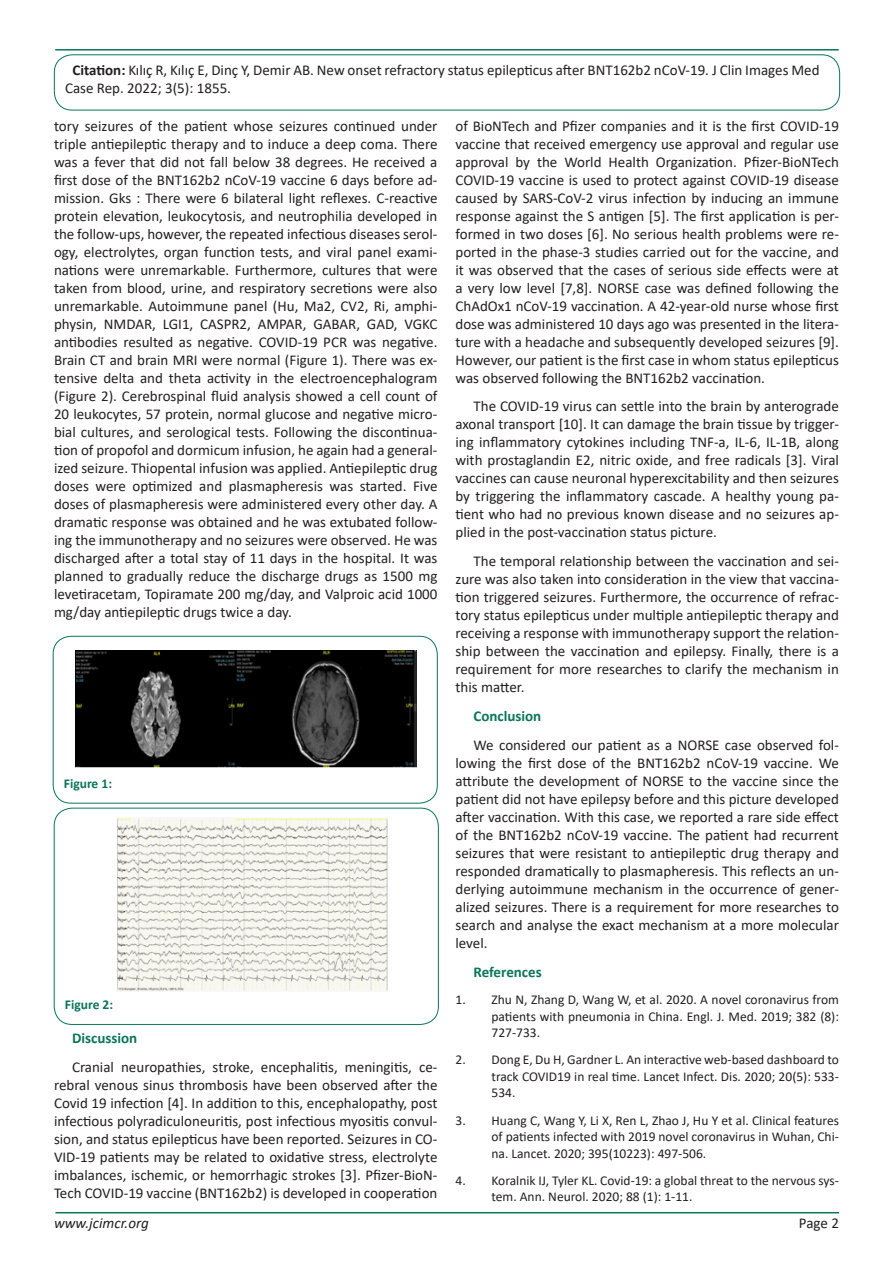
<style>
.page{position:relative;width:893px;height:1263px;background:#fff}
.page>*{position:absolute;margin:0;border:0;box-sizing:border-box;transform-origin:0 0}
.t1{font:15px/18px "Calibri";color:#231f20;text-align:justify}
.t2{font:700 15px "Calibri";color:#0a755b}
.t3{font:italic 15px "Calibri";color:#231f20}
.t4{font:13.5px/16.5px "Calibri";color:#231f20;text-align:justify}
.t5{font:700 13.5px "Calibri";color:#0a755b}
.s1{font-weight:700}
</style>
<div class="page">
<hr style="left:55px;top:1212px;width:784px;height:1px;background:#0a755b">
<hr style="left:55px;top:49px;width:784px;height:2px;background:#0a755b">
<div style="left:54px;top:55px;width:786px;height:55px;border:1px solid #0a755b;border-radius:18px"></div>
<div style="left:53px;top:636px;width:384px;height:167px;border:1px solid #0a755b;border-radius:18px"></div>
<img style="left:76px;top:650px;width:340px;height:117px">
<div style="left:54px;top:808px;width:385px;height:217px;border:1px solid #0a755b;border-radius:18px"></div>
<img style="left:118px;top:818px;width:269px;height:174px">
<p class="t1" style="left:65px;top:61px;width:756px;text-indent:8px"><span class="s1">Citation:</span> Kılıç R, Kılıç E, Dinç Y, Demir AB. New onset refractory status epilepticus after BNT162b2 nCoV-19. J Clin Images Med<br>Case Rep. 2022; 3(5): 1855.</p>
<p class="t1" style="left:54px;top:116px;width:385px">tory seizures of the patient whose seizures continued under triple antiepileptic therapy and to induce a deep coma. There was a fever that did not fall below 38 degrees. He received a first dose of the BNT162b2 nCoV-19 vaccine 6 days before ad&shy;mission. Gks : There were 6 bilateral light reflexes. C-reactive protein elevation, leukocytosis, and neutrophilia developed in the follow-ups, however, the repeated infectious diseases serol&shy;ogy, electrolytes, organ function tests, and viral panel exami&shy;nations were unremarkable. Furthermore, cultures that were taken from blood, urine, and respiratory secretions were also unremarkable. Autoimmune panel (Hu, Ma2, CV2, Ri, amphi&shy;physin, NMDAR, LGI1, CASPR2, AMPAR, GABAR, GAD, VGKC antibodies resulted as negative. COVID-19 PCR was negative.<br>Brain CT and brain MRI were normal (Figure 1). There was ex&shy;tensive delta and theta activity in the electroencephalogram (Figure 2). Cerebrospinal fluid analysis showed a cell count of 20 leukocytes, 57 protein, normal glucose and negative micro&shy;bial cultures, and serological tests. Following the discontinua&shy;tion of propofol and dormicum infusion, he again had a general&shy;ized seizure. Thiopental infusion was applied. Antiepileptic drug doses were optimized and plasmapheresis was started. Five doses of plasmapheresis were administered every other day. A dramatic response was obtained and he was extubated follow&shy;ing the immunotherapy and no seizures were observed. He was discharged after a total stay of 11 days in the hospital. It was planned to gradually reduce the discharge drugs as 1500 mg levetiracetam, Topiramate 200 mg/day, and Valproic acid 1000 mg/day antiepileptic drugs twice a day.</p>
<p class="t1" style="left:455px;top:116px;width:385px">of BioNTech and Pfizer companies and it is the first COVID-19 vaccine that received emergency use approval and regular use approval by the World Health Organization. Pfizer-BioNTech COVID-19 vaccine is used to protect against COVID-19 disease caused by SARS-CoV-2 virus infection by inducing an immune response against the S antigen [5]. The first application is per&shy;formed in two doses [6]. No serious health problems were re&shy;ported in the phase-3 studies carried out for the vaccine, and it was observed that the cases of serious side effects were at a very low level [7,8]. NORSE case was defined following the ChAdOx1 nCoV-19 vaccination. A 42-year-old nurse whose first dose was administered 10 days ago was presented in the litera&shy;ture with a headache and subsequently developed seizures [9].<br>However, our patient is the first case in whom status epilepticus was observed following the BNT162b2 vaccination.</p>
<p class="t1" style="left:455px;top:397px;width:385px;text-indent:18px">The COVID-19 virus can settle into the brain by anterograde axonal transport [10]. It can damage the brain tissue by trigger&shy;ing inflammatory cytokines including TNF-a, IL-6, IL-1B, along with prostaglandin E2, nitric oxide, and free radicals [3]. Viral vaccines can cause neuronal hyperexcitability and then seizures by triggering the inflammatory cascade. A healthy young pa&shy;tient who had no previous known disease and no seizures ap&shy;plied in the post-vaccination status picture.</p>
<p class="t1" style="left:455px;top:552px;width:385px;text-indent:18px">The temporal relationship between the vaccination and sei&shy;zure was also taken into consideration in the view that vaccina&shy;tion triggered seizures. Furthermore, the occurrence of refrac&shy;tory status epilepticus under multiple antiepileptic therapy and receiving a response with immunotherapy support the relation&shy;ship between the vaccination and epilepsy. Finally, there is a requirement for more researches to clarify the mechanism in this matter.</p>
<p class="t2" style="left:473px;top:705px;width:69px">Conclusion</p>
<p class="t1" style="left:455px;top:735px;width:385px;text-indent:18px">We considered our patient as a NORSE case observed fol&shy;lowing the first dose of the BNT162b2 nCoV-19 vaccine. We attribute the development of NORSE to the vaccine since the patient did not have epilepsy before and this picture developed after vaccination. With this case, we reported a rare side effect of the BNT162b2 nCoV-19 vaccine. The patient had recurrent seizures that were resistant to antiepileptic drug therapy and responded dramatically to plasmapheresis. This reflects an un&shy;derlying autoimmune mechanism in the occurrence of gener&shy;alized seizures. There is a requirement for more researches to search and analyse the exact mechanism at a more molecular level.</p>
<p class="t2" style="left:473px;top:961px;width:70px">References</p>
<p class="t4" style="left:491px;top:991px;width:349px;text-indent:-36px">1. Zhu N, Zhang D, Wang W, et al. 2020. A novel coronavirus from patients with pneumonia in China. Engl. J. Med. 2019; 382 (8):<br>727-733.</p>
<p class="t4" style="left:491px;top:1051px;width:349px;text-indent:-36px">2. Dong E, Du H, Gardner L. An interactive web-based dashboard to track COVID19 in real time. Lancet Infect. Dis. 2020; 20(5): 533- 534.</p>
<p class="t4" style="left:491px;top:1111px;width:349px;text-indent:-36px">3. Huang C, Wang Y, Li X, Ren L, Zhao J, Hu Y et al. Clinical features of patients infected with 2019 novel coronavirus in Wuhan, Chi&shy;na. Lancet. 2020; 395(10223): 497-506.</p>
<p class="t4" style="left:491px;top:1172px;width:349px;text-indent:-36px">4. Koralnik IJ, Tyler KL. Covid-19: a global threat to the nervous sys&shy;tem. Ann. Neurol. 2020; 88 (1): 1-11.</p>
<p class="t5" style="left:64px;top:773px;width:50px">Figure 1:</p>
<p class="t5" style="left:65px;top:995px;width:50px">Figure 2:</p>
<p class="t2" style="left:72px;top:1028px;width:67px">Discussion</p>
<p class="t1" style="left:54px;top:1058px;width:385px;text-indent:18px">Cranial neuropathies, stroke, encephalitis, meningitis, ce&shy;rebral venous sinus thrombosis have been observed after the Covid 19 infection [4]. In addition to this, encephalopathy, post infectious polyradiculoneuritis, post infectious myositis convul&shy;sion, and status epilepticus have been reported. Seizures in CO-VID-19 patients may be related to oxidative stress, electrolyte imbalances, ischemic, or hemorrhagic strokes [3]. Pfizer-BioN-Tech COVID-19 vaccine (BNT162b2) is developed in cooperation</p>
<p class="t3" style="left:54px;top:1212px;width:96px">www.jcimcr.org</p>
<p class="t1" style="left:799px;top:1213px;width:42px">Page 2</p>
</div>
